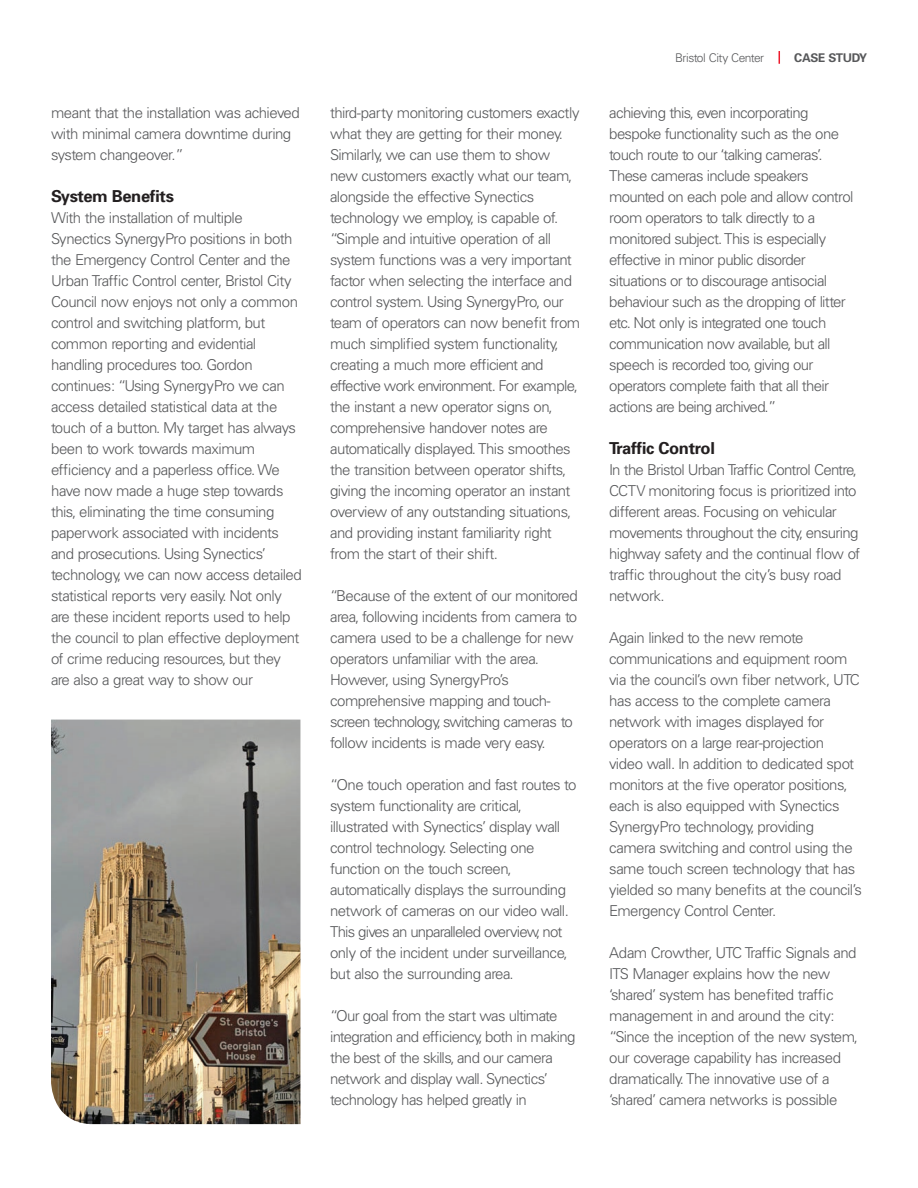
<style>
.page{position:relative;width:918px;height:1188px;background:#fff}
.page>*{position:absolute;margin:0;border:0;box-sizing:border-box;transform-origin:0 0}
.t1{font:700 16.5px "Univers";letter-spacing:-.02em;color:#231f20}
.t2{font:300 15px/21px "Univers";letter-spacing:-.04em;color:#57585a}
.t3{font:300 12px "Univers";letter-spacing:-.035em;color:#57585a}
.t4{font:700 12px "Univers";letter-spacing:-.02em;color:#57585a}
</style>
<div class="page">
<img style="left:51px;top:720px;width:249px;height:404px">
<svg style="left:779px;top:51px;width:1px;height:13px"></svg>
<p class="t2" style="left:51px;top:102px;width:250px">meant that the installation was achieved with minimal camera downtime during system changeover.”</p>
<p class="t1" style="left:51px;top:186px;width:125px">System Benefits</p>
<p class="t2" style="left:51px;top:207px;width:252px">With the installation of multiple Synectics SynergyPro positions in both the Emergency Control Center and the Urban Traffic Control center, Bristol City Council now enjoys not only a common control and switching platform, but common reporting and evidential handling procedures too. Gordon continues: “Using SynergyPro we can access detailed statistical data at the touch of a button. My target has always been to work towards maximum efficiency and a paperless office. We have now made a huge step towards this, eliminating the time consuming paperwork associated with incidents and prosecutions. Using Synectics’ technology, we can now access detailed statistical reports very easily. Not only are these incident reports used to help the council to plan effective deployment of crime reducing resources, but they are also a great way to show our</p>
<p class="t2" style="left:330px;top:102px;width:252px">third-party monitoring customers exactly what they are getting for their money.<br>Similarly, we can use them to show new customers exactly what our team, alongside the effective Synectics technology we employ, is capable of. “Simple and intuitive operation of all system functions was a very important factor when selecting the interface and control system. Using SynergyPro, our team of operators can now benefit from much simplified system functionality, creating a much more efficient and effective work environment. For example, the instant a new operator signs on, comprehensive handover notes are automatically displayed. This smoothes the transition between operator shifts, giving the incoming operator an instant overview of any outstanding situations, and providing instant familiarity right from the start of their shift.</p>
<p class="t2" style="left:330px;top:585px;width:249px">“Because of the extent of our monitored area, following incidents from camera to camera used to be a challenge for new operators unfamiliar with the area.<br>However, using SynergyPro’s comprehensive mapping and touch&shy;screen technology, switching cameras to follow incidents is made very easy.</p>
<p class="t2" style="left:330px;top:774px;width:248px">“One touch operation and fast routes to system functionality are critical, illustrated with Synectics’ display wall control technology. Selecting one function on the touch screen, automatically displays the surrounding network of cameras on our video wall.<br>This gives an unparalleled overview, not only of the incident under surveillance, but also the surrounding area.</p>
<p class="t2" style="left:330px;top:1005px;width:247px">“Our goal from the start was ultimate integration and efficiency, both in making the best of the skills, and our camera network and display wall. Synectics’ technology has helped greatly in</p>
<p class="t3" style="left:675px;top:50px;width:91px">Bristol City Center</p>
<p class="t4" style="left:794px;top:50px;width:74px">CASE STUDY</p>
<p class="t2" style="left:609px;top:102px;width:246px">achieving this, even incorporating bespoke functionality such as the one touch route to our ‘talking cameras’.<br>These cameras include speakers mounted on each pole and allow control room operators to talk directly to a monitored subject. This is especially effective in minor public disorder situations or to discourage antisocial behaviour such as the dropping of litter etc. Not only is integrated one touch communication now available, but all speech is recorded too, giving our operators complete faith that all their actions are being archived.”</p>
<p class="t1" style="left:609px;top:438px;width:107px">Traffic Control</p>
<p class="t2" style="left:609px;top:459px;width:253px">In the Bristol Urban Traffic Control Centre, CCTV monitoring focus is prioritized into different areas. Focusing on vehicular movements throughout the city, ensuring highway safety and the continual flow of traffic throughout the city’s busy road network.</p>
<p class="t2" style="left:609px;top:627px;width:254px">Again linked to the new remote communications and equipment room via the council’s own fiber network, UTC has access to the complete camera network with images displayed for operators on a large rear-projection<br>video wall. In addition to dedicated spot monitors at the five operator positions, each is also equipped with Synectics SynergyPro technology, providing camera switching and control using the same touch screen technology that has yielded so many benefits at the council’s Emergency Control Center.</p>
<p class="t2" style="left:609px;top:942px;width:250px">Adam Crowther, UTC Traffic Signals and ITS Manager explains how the new ‘shared’ system has benefited traffic management in and around the city: “Since the inception of the new system, our coverage capability has increased dramatically. The innovative use of a ‘shared’ camera networks is possible</p>
</div>
